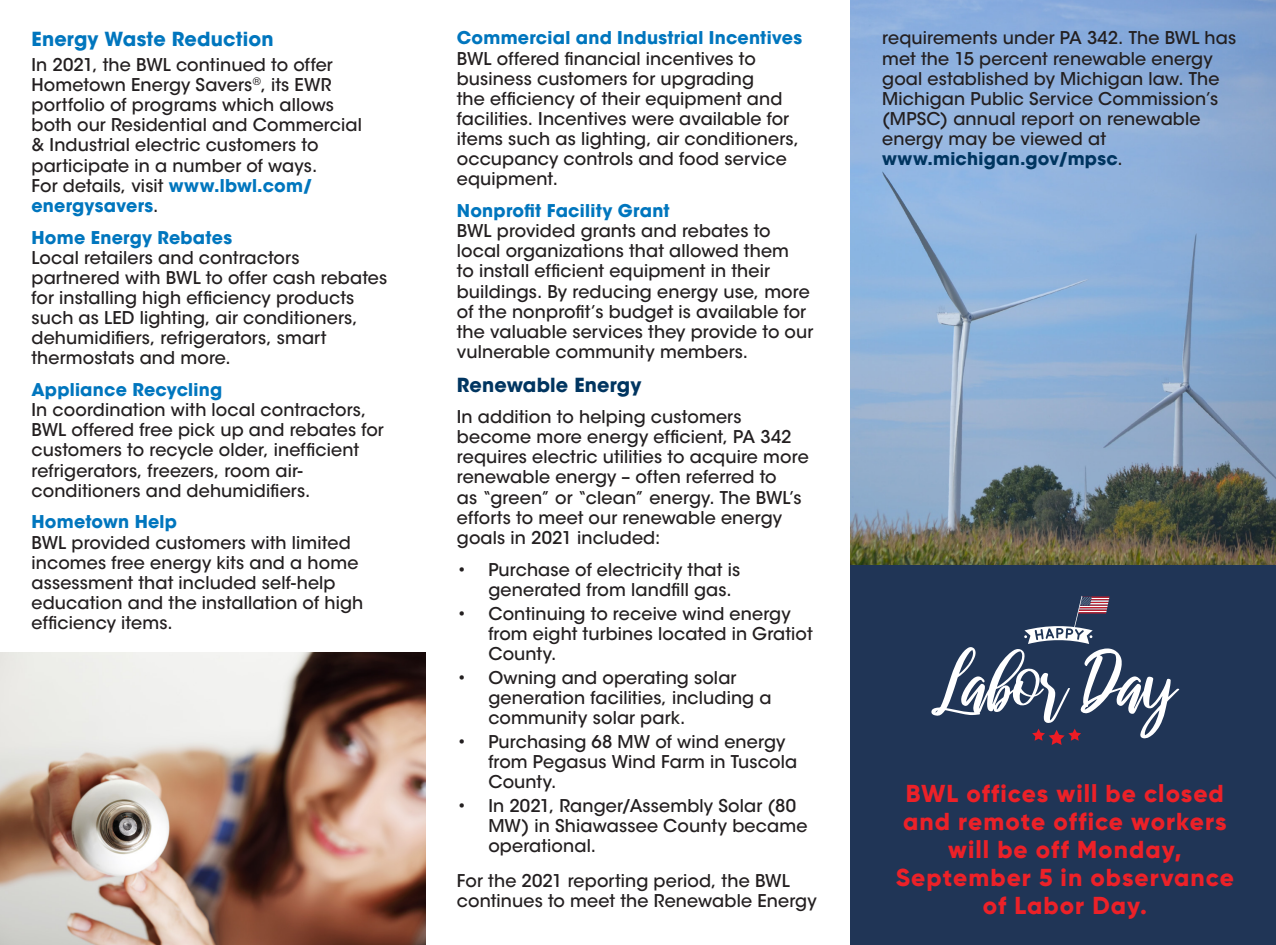
<style>
.page{position:relative;width:1276px;height:945px;background:#fff}
.page>*{position:absolute;margin:0;border:0;box-sizing:border-box;transform-origin:0 0}
.Headings{font:800 24.5px/28px "Gilroy";letter-spacing:.04em;color:#ec2128;text-align:center}
.Headings-2{font:700 19.25px "ITC Avant Garde Std";letter-spacing:.01em;color:#0076be}
.Headings-3{font:700 19.25px "ITC Avant Garde Std";letter-spacing:.01em;color:#003560}
.t1{font:500 17.5px/20.1px "ITC Avant Garde Std";letter-spacing:.01em;color:#231f20}
.s1{font-weight:700;color:#0076be}
.s2{font-weight:700;color:#003560}
</style>
<div class="page">
<img style="left:850px;top:0;width:426px;height:566px">
<div style="left:850px;top:566px;width:426px;height:379px;background:#203556"></div>
<svg style="left:931px;top:596px;width:248px;height:149px"></svg>
<img style="left:0;top:653px;width:426px;height:292px">
<p class="Headings-2" style="left:32px;top:26px;width:243px">Energy Waste Reduction</p>
<p class="t1" style="left:32px;top:55px;width:332px">In 2021, the BWL continued to offer<br>Hometown Energy Savers<sup>®</sup>, its EWR portfolio of programs which allows both our Residential and Commercial &amp; Industrial electric customers to participate in a number of ways.<br>For details, visit <span class="s1">www.lbwl.com/ energysavers</span>.</p>
<p class="t1" style="left:32px;top:227px;width:357px"><span class="s1">Home Energy Rebates<br></span>Local retailers and contractors partnered with BWL to offer cash rebates for installing high efficiency products such as LED lighting, air conditioners, dehumidifiers, refrigerators, smart thermostats and more.</p>
<p class="t1" style="left:32px;top:380px;width:354px"><span class="s1">Appliance Recycling<br></span>In coordination with local contractors, BWL offered free pick up and rebates for customers to recycle older, inefficient refrigerators, freezers, room air&shy;conditioners and dehumidifiers.</p>
<p class="t1" style="left:32px;top:512px;width:333px"><span class="s1">Hometown Help<br></span>BWL provided customers with limited incomes free energy kits and a home assessment that included self-help education and the installation of high efficiency items.</p>
<p class="t1" style="left:457px;top:28px;width:347px"><span class="s1">Commercial and Industrial Incentives </span>BWL offered financial incentives to business customers for upgrading<br>the efficiency of their equipment and facilities. Incentives were available for items such as lighting, air conditioners, occupancy controls and food service equipment.</p>
<p class="t1" style="left:457px;top:201px;width:358px"><span class="s1">Nonprofit Facility Grant<br></span>BWL provided grants and rebates to local organizations that allowed them<br>to install efficient equipment in their buildings. By reducing energy use, more of the nonprofit’s budget is available for the valuable services they provide to our vulnerable community members.</p>
<p class="Headings-3" style="left:457px;top:373px;width:186px">Renewable Energy</p>
<p class="t1" style="left:457px;top:407px;width:353px">In addition to helping customers become more energy efficient, PA 342 requires electric utilities to acquire more renewable energy – often referred to<br>as “green” or “clean” energy. The BWL’s efforts to meet our renewable energy goals in 2021 included:</p>
<p class="t1" style="left:488px;top:559px;width:253px;text-indent:-32px">• Purchase of electricity that is generated from landfill gas.</p>
<p class="t1" style="left:488px;top:603px;width:326px;text-indent:-32px">• Continuing to receive wind energy from eight turbines located in Gratiot<br>County.</p>
<p class="t1" style="left:488px;top:667px;width:285px;text-indent:-32px">• Owning and operating solar generation facilities, including a community solar park.</p>
<p class="t1" style="left:488px;top:732px;width:310px;text-indent:-32px">• Purchasing 68 MW of wind energy from Pegasus Wind Farm in Tuscola<br>County.</p>
<p class="t1" style="left:488px;top:796px;width:321px;text-indent:-32px">• In 2021, Ranger/Assembly Solar (80<br>MW) in Shiawassee County became operational.</p>
<p class="t1" style="left:457px;top:870px;width:361px">For the 2021 reporting period, the BWL continues to meet the Renewable Energy</p>
<p class="t1" style="left:882px;top:28px;width:356px">requirements under PA 342. The BWL has met the 15 percent renewable energy goal established by Michigan law. The Michigan Public Service Commission’s (MPSC) annual report on renewable energy may be viewed at <span class="s2">www.michigan.gov/mpsc</span>.</p>
<p class="Headings" style="left:896px;top:779px;width:340px">BWL offices will be closed and remote office workers will be off Monday,<br>September 5 in observance of Labor Day.</p>
</div>
